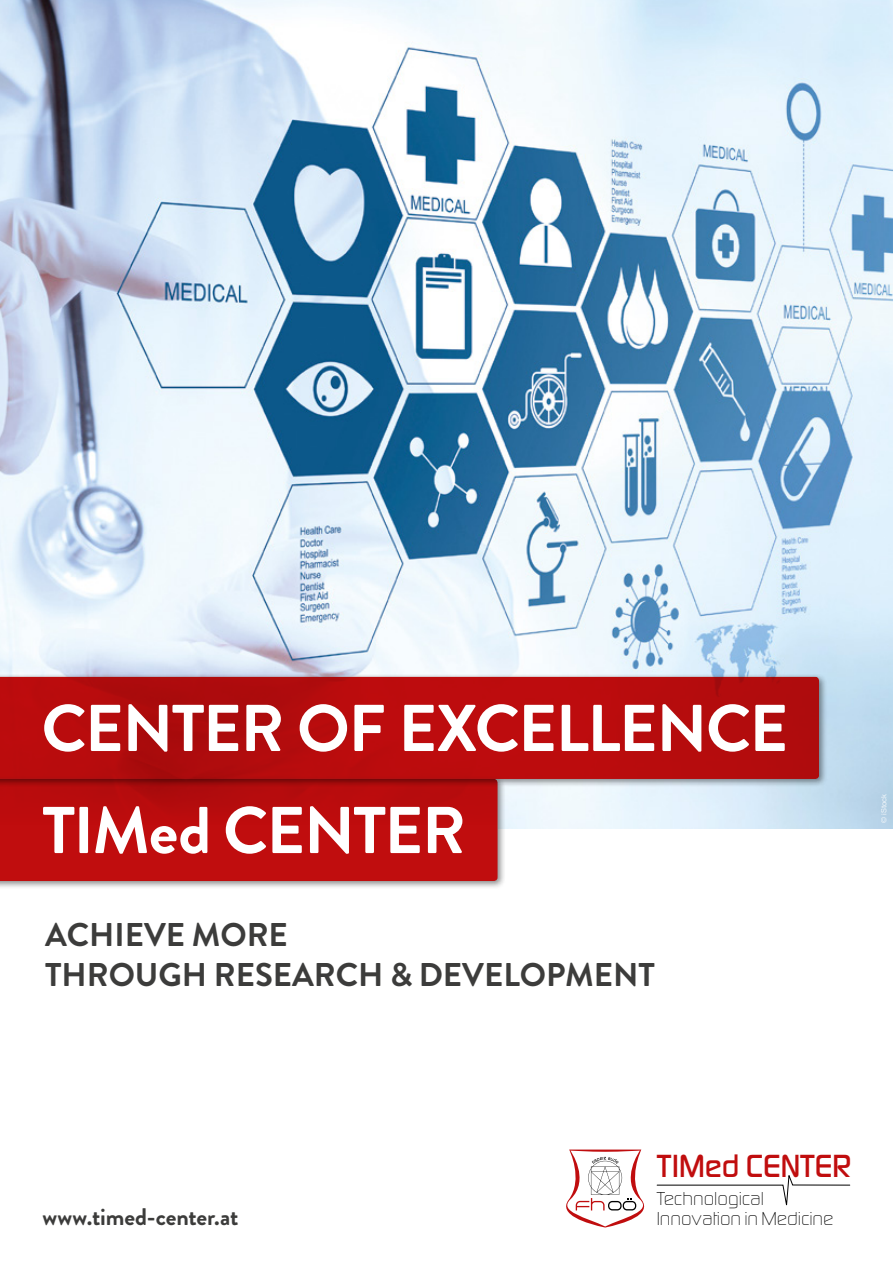
<style>
.page{position:relative;width:893px;height:1263px;background:#fff}
.page>*{position:absolute;margin:0;border:0;box-sizing:border-box;transform-origin:0 0}
.t1{font:700 66px "Brandon Grotesque";letter-spacing:-.025em;color:#fff}
.t2{font:500 33.3px "Digital Sans EF";color:#c00d0e}
.t3{font:700 32.85px/39.5px "Brandon Grotesque";color:#3c3c3b}
.t4{font:700 24px "Brandon Grotesque";letter-spacing:-.005em;color:#3c3c3b}
.t5{font:300 19.5px/19.5px "Digital Sans EF";color:#000}
.t6{font:7.5px "Helvetica Neue LT Std";color:#fff}
</style>
<div class="page">
<img style="left:0;top:0;width:893px;height:829px">
<div style="left:0;top:776px;width:506px;height:113px;background:#000;opacity:.45"></div>
<svg style="left:0;top:787px;width:497px;height:94px;background:#bd0c0d"></svg>
<div style="left:0;top:673px;width:828px;height:114px;background:#000;opacity:.45"></div>
<svg style="left:0;top:677px;width:819px;height:102px;background:#b50b0d"></svg>
<svg style="left:566px;top:1149px;width:285px;height:78px"></svg>
<h1 class="t1" style="left:42px;top:682px;width:748px">CENTER OF EXCELLENCE</h1>
<h1 class="t1" style="left:42px;top:784px;width:425px">TIMed CENTER</h1>
<p class="t3" style="left:45px;top:916px;width:611px">ACHIEVE MORE<br>THROUGH RESEARCH &amp; DEVELOPMENT</p>
<p class="t6" style="left:879px;top:823px;width:31px;rotate:-90deg">© iStock</p>
<p class="t4" style="left:43px;top:1200px;width:197px">www.timed-center.at</p>
<p class="t2" style="left:657px;top:1146px;width:196px">TIMed CENTER</p>
<p class="t5" style="left:657px;top:1189px;width:178px">Technological<br>Innovation in Medicine</p>
</div>
